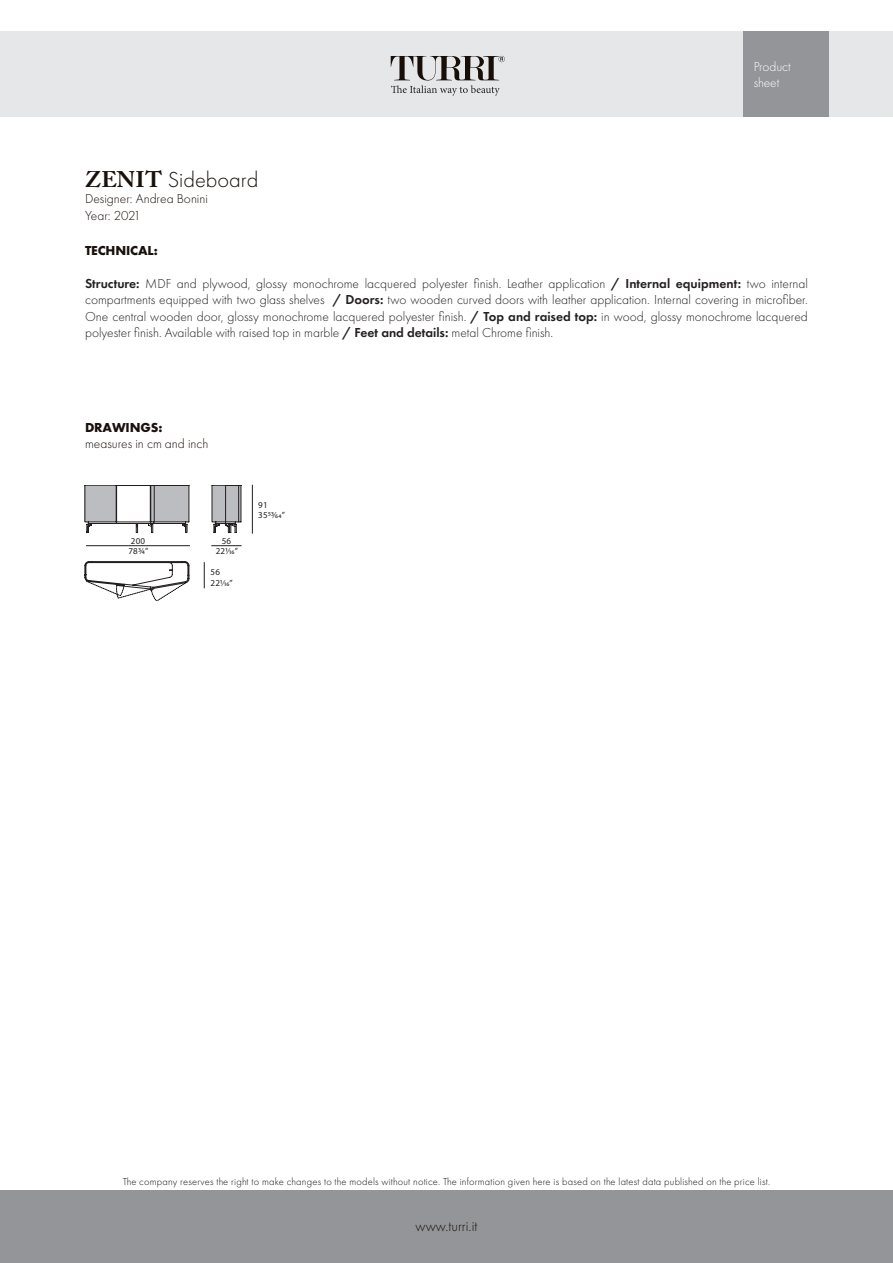
<style>
.page{position:relative;width:893px;height:1263px;background:#fff}
.page>*{position:absolute;margin:0;border:0;box-sizing:border-box;transform-origin:0 0}
.t1{font:300 22.5px "Futura PT";color:#1a110d}
.t2{font:300 15px "Futura PT";color:#1a110d}
.t3{font:300 13.5px/16.5px "Futura PT";color:#231f20;text-align:justify}
.t4{font:300 13.5px "Futura PT";color:#1a110d}
.t5{font:700 13.5px "Futura PT";letter-spacing:-.01em;color:#1a110d}
.t6{font:300 13.5px/16.2px "Futura PT";color:#fff}
.t7{font:300 13.5px "Futura PT";letter-spacing:-.02em;color:#1a110d}
.t8{font:300 10.5px "Futura PT";letter-spacing:.02em;color:#1a110d}
.t9{font:9px "Myriad Pro";letter-spacing:.025em;color:#231f20}
.s1{font-family:"Adobe Caslon Pro";font-weight:700}
.s2{font-weight:600}
</style>
<div class="page">
<div style="left:0;top:32px;width:893px;height:85px;background:#e6e7e9"></div>
<div style="left:0;top:1191px;width:893px;height:72px;background:#939598"></div>
<div style="left:743px;top:32px;width:85px;height:85px;background:#939598"></div>
<svg style="left:391px;top:56px;width:114px;height:40px"></svg>
<hr style="left:86px;top:545px;width:104px;height:1px;background:#231f20">
<hr style="left:211px;top:545px;width:31px;height:1px;background:#231f20">
<hr style="left:252px;top:485px;width:1px;height:49px;background:#231f20">
<svg style="left:204px;top:562px;width:1px;height:26px"></svg>
<svg style="left:85px;top:485px;width:105px;height:48px"></svg>
<svg style="left:211px;top:485px;width:30px;height:48px"></svg>
<svg style="left:85px;top:561px;width:105px;height:40px"></svg>
<p class="t6" style="left:754px;top:58px;width:39px">Product sheet</p>
<p class="t1" style="left:85px;top:167px;width:175px"><span class="s1">ZENIT</span> Sideboard</p>
<p class="t4" style="left:85px;top:191px;width:124px">Designer: Andrea Bonini</p>
<p class="t7" style="left:85px;top:207px;width:57px">Year: 2021</p>
<p class="t5" style="left:85px;top:242px;width:74px">TECHNICAL:</p>
<p class="t3" style="left:85px;top:275px;width:724px"><span class="s2">Structure:</span> MDF and plywood, glossy monochrome lacquered polyester finish. Leather application <span class="s2">/ Internal equipment:</span> two internal compartments equipped with two glass shelves <span class="s2">/ Doors:</span> two wooden curved doors with leather application. Internal covering in microfiber.<br>One central wooden door, glossy monochrome lacquered polyester finish. <span class="s2">/ Top and raised top:</span> in wood, glossy monochrome lacquered polyester finish. Available with raised top in marble <span class="s2">/ Feet and details:</span> metal Chrome finish.</p>
<p class="t5" style="left:85px;top:419px;width:79px">DRAWINGS:</p>
<p class="t4" style="left:85px;top:436px;width:125px">measures in cm and inch</p>
<p class="t9" style="left:131px;top:535px;width:16px">200</p>
<p class="t9" style="left:128px;top:546px;width:21px">783/4”</p>
<p class="t9" style="left:222px;top:535px;width:11px">56</p>
<p class="t9" style="left:216px;top:546px;width:24px">221/16”</p>
<p class="t9" style="left:211px;top:567px;width:11px">56</p>
<p class="t9" style="left:211px;top:577px;width:24px">221/16”</p>
<p class="t9" style="left:258px;top:499px;width:11px">91</p>
<p class="t9" style="left:258px;top:510px;width:28px">3553/64”</p>
<p class="t8" style="left:123px;top:1175px;width:649px">The company reserves the right to make changes to the models without notice. The information given here is based on the latest data published on the price list.</p>
<p class="t2" style="left:416px;top:1218px;width:63px">www.turri.it</p>
</div>
